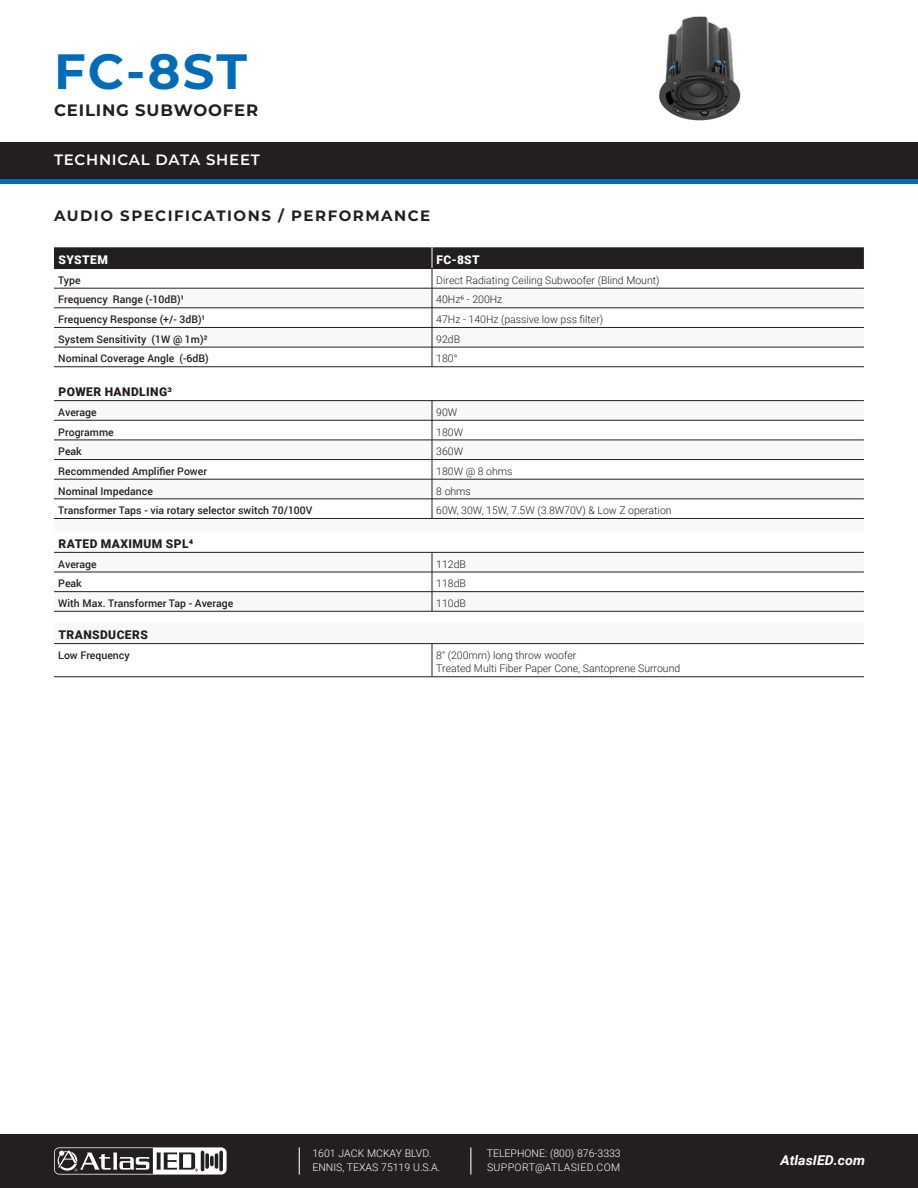
<style>
.page{position:relative;width:918px;height:1188px;background:#fff}
.page>*{position:absolute;margin:0;border:0;box-sizing:border-box;transform-origin:0 0}
.t1{font:700 49.5px "Montserrat";color:#006cb7}
.t2{font:700 16.5px "Montserrat";letter-spacing:.05em;color:#231f20}
.t3{font:700 15px "Montserrat";letter-spacing:.1em;color:#231f20}
.t4{font:600 15px "Montserrat";letter-spacing:.05em;color:#fff}
.t5{font:italic 700 13.5px "Roboto";color:#fff;scale:1.05 1}
.t6{font:900 12px "Roboto";letter-spacing:.035em;color:#231f20}
.t7{font:900 12px "Roboto";letter-spacing:.035em;color:#fff}
.t8{font:500 10.5px "Roboto";color:#231f20}
.t9{font:300 10.5px "Roboto";color:#231f20}
.t10{font:300 10.5px/13.5px "Roboto";color:#fff}
</style>
<div class="page">
<div style="left:0;top:1134px;width:918px;height:54px;background:#231f20"></div>
<svg style="left:54px;top:1147px;width:173px;height:28px"></svg>
<svg style="left:299px;top:1147px;width:1px;height:28px"></svg>
<svg style="left:470px;top:1147px;width:1px;height:28px"></svg>
<div style="left:0;top:142px;width:918px;height:5px;background:#231f20"></div>
<div style="left:0;top:178px;width:918px;height:6px;background:#006cb7"></div>
<div style="left:0;top:143px;width:918px;height:36px;background:#231f20"></div>
<svg style="left:54px;top:367px;width:810px;height:244px"></svg>
<hr style="left:54px;top:420px;width:378px;height:1px;background:#231f20">
<hr style="left:432px;top:420px;width:432px;height:1px;background:#231f20">
<hr style="left:54px;top:440px;width:378px;height:1px;background:#231f20">
<hr style="left:432px;top:440px;width:432px;height:1px;background:#231f20">
<hr style="left:54px;top:459px;width:378px;height:1px;background:#231f20">
<hr style="left:432px;top:459px;width:432px;height:1px;background:#231f20">
<hr style="left:54px;top:479px;width:378px;height:1px;background:#231f20">
<hr style="left:432px;top:479px;width:432px;height:1px;background:#231f20">
<svg style="left:432px;top:401px;width:1px;height:117px"></svg>
<hr style="left:54px;top:572px;width:378px;height:1px;background:#231f20">
<hr style="left:432px;top:572px;width:432px;height:1px;background:#231f20">
<hr style="left:54px;top:591px;width:378px;height:1px;background:#231f20">
<hr style="left:432px;top:591px;width:432px;height:1px;background:#231f20">
<svg style="left:432px;top:553px;width:1px;height:58px"></svg>
<hr style="left:432px;top:644px;width:1px;height:33px;background:#231f20">
<hr style="left:54px;top:676px;width:378px;height:1px;background:#231f20">
<hr style="left:432px;top:676px;width:432px;height:1px;background:#231f20">
<hr style="left:54px;top:400px;width:378px;height:1px;background:#231f20">
<hr style="left:432px;top:400px;width:432px;height:1px;background:#231f20">
<hr style="left:54px;top:499px;width:378px;height:1px;background:#231f20">
<hr style="left:432px;top:499px;width:432px;height:1px;background:#231f20">
<hr style="left:54px;top:518px;width:378px;height:1px;background:#231f20">
<hr style="left:432px;top:518px;width:432px;height:1px;background:#231f20">
<hr style="left:54px;top:611px;width:378px;height:1px;background:#231f20">
<hr style="left:432px;top:611px;width:432px;height:1px;background:#231f20">
<hr style="left:54px;top:643px;width:378px;height:1px;background:#231f20">
<hr style="left:432px;top:643px;width:432px;height:1px;background:#231f20">
<hr style="left:54px;top:552px;width:378px;height:1px;background:#231f20">
<hr style="left:432px;top:552px;width:432px;height:1px;background:#231f20">
<svg style="left:54px;top:247px;width:810px;height:120px"></svg>
<hr style="left:54px;top:268px;width:378px;height:1px;background:#231f20">
<hr style="left:432px;top:268px;width:432px;height:1px;background:#231f20">
<img style="left:659px;top:16px;width:82px;height:105px">
<p class="t1" style="left:54px;top:35px;width:195px">FC-8ST</p>
<p class="t2" style="left:54px;top:98px;width:206px">CEILING SUBWOOFER</p>
<h3 class="t4" style="left:54px;top:149px;width:207px">TECHNICAL DATA SHEET</h3>
<p class="t3" style="left:54px;top:204px;width:378px">AUDIO SPECIFICATIONS / PERFORMANCE</p>
<p class="t7" style="left:59px;top:252px;width:51px">SYSTEM</p>
<p class="t7" style="left:437px;top:252px;width:45px">FC-8ST</p>
<p class="t8" style="left:58px;top:273px;width:24px">Type</p>
<p class="t9" style="left:436px;top:273px;width:225px">Direct Radiating Ceiling Subwoofer (Blind Mount)</p>
<p class="t8" style="left:58px;top:292px;width:127px">Frequency Range (-10dB)¹</p>
<p class="t9" style="left:436px;top:292px;width:68px">40Hz⁶ - 200Hz</p>
<p class="t8" style="left:58px;top:312px;width:148px">Frequency Response (+/- 3dB)¹</p>
<p class="t9" style="left:436px;top:312px;width:169px">47Hz - 140Hz (passive low pss filter)</p>
<p class="t8" style="left:58px;top:332px;width:151px">System Sensitivity (1W @ 1m)²</p>
<p class="t9" style="left:436px;top:332px;width:25px">92dB</p>
<p class="t8" style="left:58px;top:351px;width:152px">Nominal Coverage Angle (-6dB)</p>
<p class="t9" style="left:436px;top:351px;width:23px">180°</p>
<p class="t6" style="left:59px;top:384px;width:115px">POWER HANDLING³</p>
<p class="t8" style="left:58px;top:405px;width:40px">Average</p>
<p class="t9" style="left:436px;top:405px;width:23px">90W</p>
<p class="t8" style="left:58px;top:424px;width:57px">Programme</p>
<p class="t9" style="left:436px;top:425px;width:28px">180W</p>
<p class="t8" style="left:58px;top:444px;width:25px">Peak</p>
<p class="t9" style="left:436px;top:444px;width:28px">360W</p>
<p class="t8" style="left:58px;top:464px;width:150px">Recommended Amplifier Power</p>
<p class="t9" style="left:436px;top:464px;width:78px">180W @ 8 ohms</p>
<p class="t8" style="left:58px;top:483px;width:96px">Nominal Impedance</p>
<p class="t9" style="left:436px;top:483px;width:36px">8 ohms</p>
<p class="t8" style="left:58px;top:503px;width:256px">Transformer Taps - via rotary selector switch 70/100V</p>
<p class="t9" style="left:436px;top:503px;width:237px">60W, 30W, 15W, 7.5W (3.8W70V) &amp; Low Z operation</p>
<p class="t6" style="left:59px;top:535px;width:136px">RATED MAXIMUM SPL⁴</p>
<p class="t8" style="left:58px;top:557px;width:40px">Average</p>
<p class="t9" style="left:436px;top:557px;width:31px">112dB</p>
<p class="t8" style="left:58px;top:576px;width:25px">Peak</p>
<p class="t9" style="left:436px;top:576px;width:31px">118dB</p>
<p class="t8" style="left:58px;top:596px;width:177px">With Max. Transformer Tap - Average</p>
<p class="t9" style="left:436px;top:596px;width:31px">110dB</p>
<p class="t6" style="left:59px;top:627px;width:91px">TRANSDUCERS</p>
<p class="t8" style="left:58px;top:648px;width:73px">Low Frequency</p>
<p class="t9" style="left:436px;top:648px;width:142px">8" (200mm) long throw woofer</p>
<p class="t9" style="left:436px;top:661px;width:246px">Treated Multi Fiber Paper Cone, Santoprene Surround</p>
<p class="t10" style="left:312px;top:1147px;width:129px">1601 JACK MCKAY BLVD.<br>ENNIS, TEXAS 75119 U.S.A.</p>
<p class="t10" style="left:487px;top:1147px;width:135px">TELEPHONE: (800) 876-3333<br>SUPPORT@ATLASIED.COM</p>
<p class="t5" style="left:781px;top:1151px;width:82px">AtlasIED.com</p>
</div>
